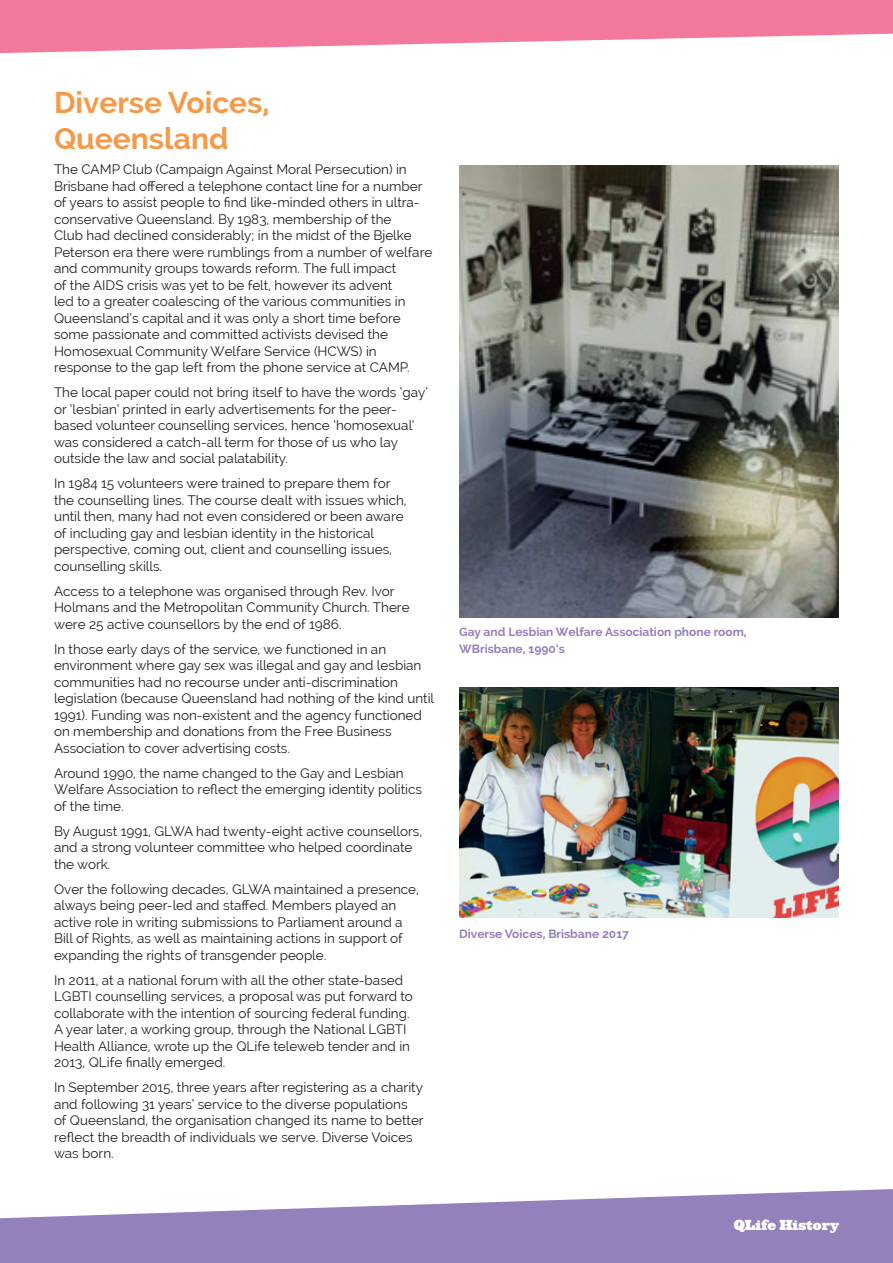
<style>
.page{position:relative;width:893px;height:1263px;background:#fff}
.page>*{position:absolute;margin:0;border:0;box-sizing:border-box;transform-origin:0 0}
.t1{font:700 30px/36px "Raleway";color:#f39b4b}
.t2{font:13.5px/16.5px "Raleway";color:#231f20}
.t3{font:13.5px "Ziggurat HTF Black";color:#fff}
.t4{font:700 12px/16.5px "Raleway";color:#9480bb}
</style>
<div class="page">
<svg style="left:0;top:1189px;width:893px;height:74px;fill:#9480bb"></svg>
<svg style="left:0;top:0;width:893px;height:54px;fill:#f2789c"></svg>
<img style="left:459px;top:166px;width:380px;height:452px">
<img style="left:459px;top:688px;width:380px;height:230px">
<h1 class="t1" style="left:54px;top:85px;width:217px">Diverse Voices,<br>Queensland</h1>
<p class="t2" style="left:54px;top:161px;width:380px">The CAMP Club (Campaign Against Moral Persecution) in Brisbane had offered a telephone contact line for a number of years to assist people to find like-minded others in ultra&shy;conservative Queensland. By 1983, membership of the<br>Club had declined considerably; in the midst of the Bjelke Peterson era there were rumblings from a number of welfare and community groups towards reform. The full impact<br>of the AIDS crisis was yet to be felt, however its advent<br>led to a greater coalescing of the various communities in Queensland’s capital and it was only a short time before some passionate and committed activists devised the Homosexual Community Welfare Service (HCWS) in response to the gap left from the phone service at CAMP.</p>
<p class="t2" style="left:54px;top:384px;width:376px">The local paper could not bring itself to have the words ‘gay’ or ‘lesbian’ printed in early advertisements for the peer&shy;based volunteer counselling services, hence ‘homosexual’ was considered a catch-all term for those of us who lay outside the law and social palatability.</p>
<p class="t2" style="left:54px;top:475px;width:354px">In 1984 15 volunteers were trained to prepare them for the counselling lines. The course dealt with issues which, until then, many had not even considered or been aware of including gay and lesbian identity in the historical perspective, coming out, client and counselling issues, counselling skills.</p>
<p class="t2" style="left:54px;top:583px;width:357px">Access to a telephone was organised through Rev. Ivor<br>Holmans and the Metropolitan Community Church. There were 25 active counsellors by the end of 1986.</p>
<p class="t2" style="left:54px;top:641px;width:382px">In those early days of the service, we functioned in an environment where gay sex was illegal and gay and lesbian communities had no recourse under anti-discrimination legislation (because Queensland had nothing of the kind until 1991). Funding was non-existent and the agency functioned on membership and donations from the Free Business Association to cover advertising costs.</p>
<p class="t2" style="left:54px;top:765px;width:370px">Around 1990, the name changed to the Gay and Lesbian<br>Welfare Association to reflect the emerging identity politics of the time.</p>
<p class="t2" style="left:54px;top:823px;width:370px">By August 1991, GLWA had twenty-eight active counsellors, and a strong volunteer committee who helped coordinate the work.</p>
<p class="t2" style="left:54px;top:881px;width:366px">Over the following decades, GLWA maintained a presence, always being peer-led and staffed. Members played an active role in writing submissions to Parliament around a Bill of Rights, as well as maintaining actions in support of expanding the rights of transgender people.</p>
<p class="t2" style="left:54px;top:972px;width:360px">In 2011, at a national forum with all the other state-based LGBTI counselling services, a proposal was put forward to collaborate with the intention of sourcing federal funding.<br>A year later, a working group, through the National LGBTI Health Alliance, wrote up the QLife teleweb tender and in 2013, QLife finally emerged.</p>
<p class="t2" style="left:54px;top:1079px;width:371px">In September 2015, three years after registering as a charity and following 31 years’ service to the diverse populations<br>of Queensland, the organisation changed its name to better reflect the breadth of individuals we serve. Diverse Voices was born.</p>
<p class="t4" style="left:459px;top:624px;width:289px">Gay and Lesbian Welfare Association phone room,<br>WBrisbane, 1990’s</p>
<p class="t4" style="left:459px;top:926px;width:171px">Diverse Voices, Brisbane 2017</p>
<p class="t3" style="left:734px;top:1216px;width:107px">QLife History</p>
</div>
